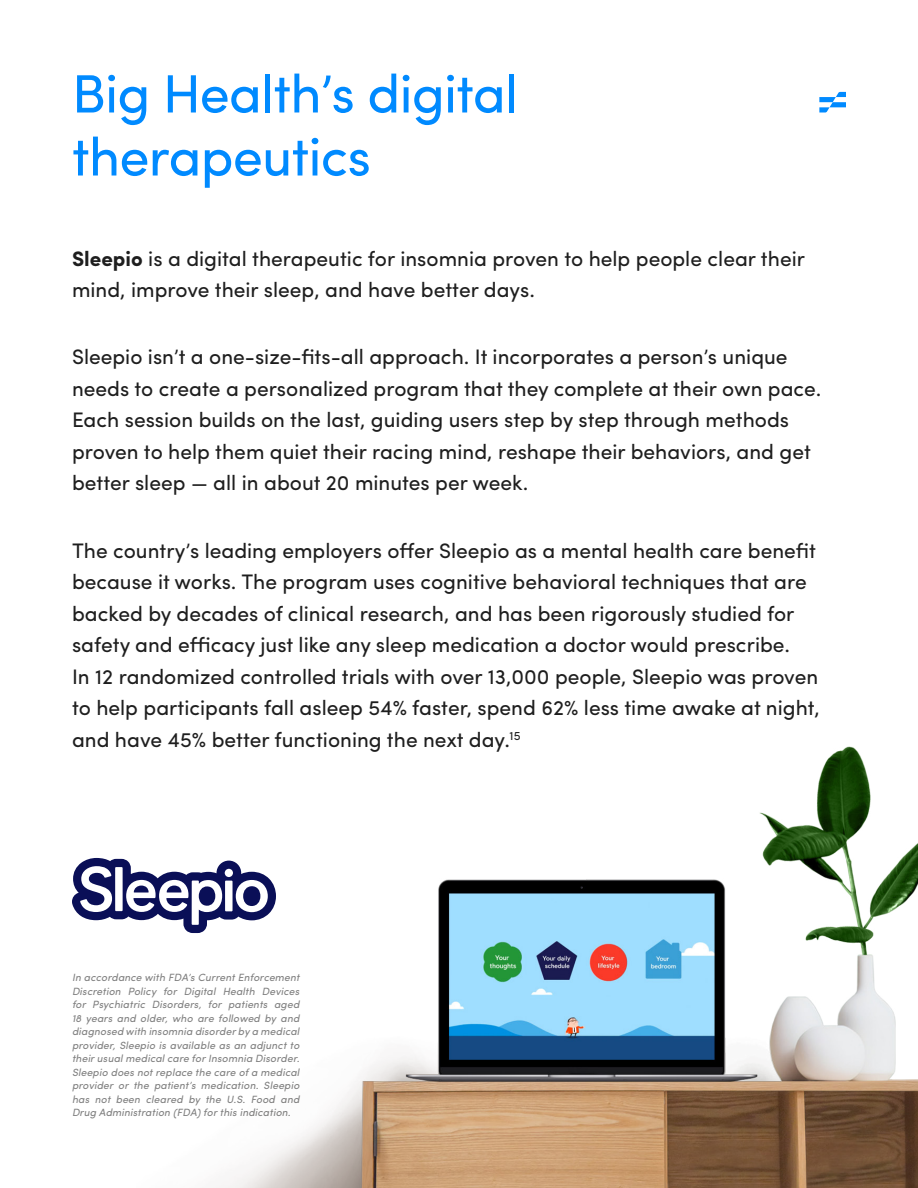
<style>
.page{position:relative;width:918px;height:1188px;background:#fff}
.page>*{position:absolute;margin:0;border:0;box-sizing:border-box;transform-origin:0 0}
.t1{font:54px/63px "Sofia Pro";letter-spacing:-.015em;color:#008aff}
.t2{font:21px/31.5px "Sofia Pro";color:#1e1e1e}
.t3{font:italic 10.5px/13.5px "Sofia Pro";letter-spacing:.01em;color:#808080;text-align:justify}
.s1{font-weight:700}
</style>
<div class="page">
<svg style="left:819px;top:92px;width:27px;height:21px"></svg>
<img style="left:196px;top:746px;width:722px;height:442px">
<svg style="left:72px;top:858px;width:204px;height:75px"></svg>
<h1 class="t1" style="left:72px;top:58px;width:448px">Big Health’s digital therapeutics</h1>
<p class="t2" style="left:72px;top:241px;width:735px"><span class="s1">Sleepio</span> is a digital therapeutic for insomnia proven to help people clear their mind, improve their sleep, and have better days.</p>
<p class="t2" style="left:72px;top:340px;width:751px">Sleepio isn’t a one-size-fits-all approach. It incorporates a person’s unique needs to create a personalized program that they complete at their own pace.<br>Each session builds on the last, guiding users step by step through methods proven to help them quiet their racing mind, reshape their behaviors, and get better sleep — all in about 20 minutes per week.</p>
<p class="t2" style="left:72px;top:533px;width:749px">The country’s leading employers offer Sleepio as a mental health care benefit because it works. The program uses cognitive behavioral techniques that are backed by decades of clinical research, and has been rigorously studied for safety and efficacy just like any sleep medication a doctor would prescribe.<br>In 12 randomized controlled trials with over 13,000 people, Sleepio was proven to help participants fall asleep 54% faster, spend 62% less time awake at night, and have 45% better functioning the next day.<sup>15</sup></p>
<p class="t3" style="left:72px;top:970px;width:229px">In accordance with FDA’s Current Enforcement Discretion Policy for Digital Health Devices for Psychiatric Disorders, for patients aged 18 years and older, who are followed by and diagnosed with insomnia disorder by a medical provider, Sleepio is available as an adjunct to their usual medical care for Insomnia Disorder.<br>Sleepio does not replace the care of a medical provider or the patient’s medication. Sleepio has not been cleared by the U.S. Food and Drug Administration (FDA) for this indication.</p>
</div>
